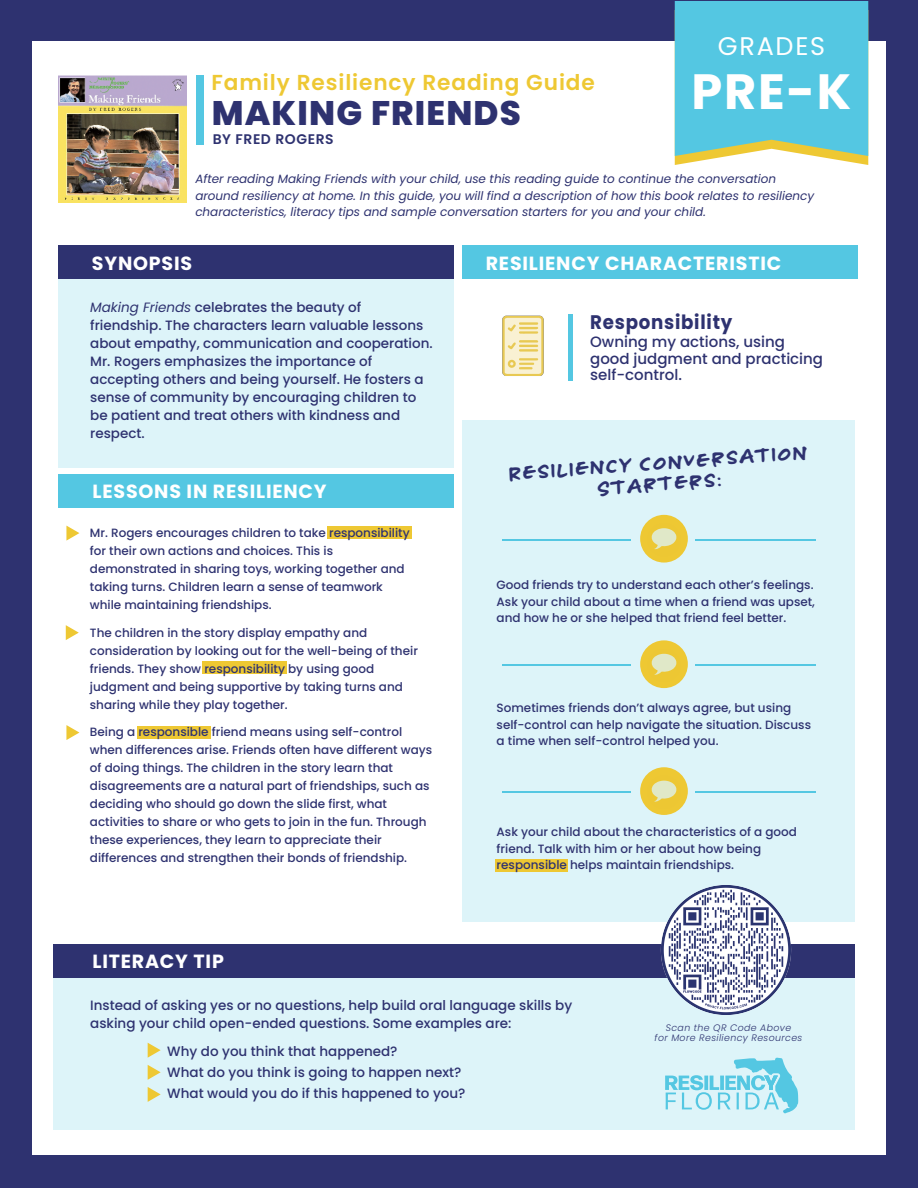
<style>
.page{position:relative;width:918px;height:1188px;background:#2e3270}
.page>*{position:absolute;margin:0;border:0;box-sizing:border-box;transform-origin:0 0}
.t1{font:700 49.5px "Poppins";color:#fff}
.t2{font:800 34.05px "Poppins";letter-spacing:.035em;color:#2e3270}
.t3{font:25.5px "Poppins";letter-spacing:.07em;color:#fff}
.t4{font:600 21.6px "Poppins";letter-spacing:.04em;color:#eec833}
.t5{font:21.3px/21px "Turbinado Hand Pro";color:#2e3270;text-align:center}
.t6{font:700 19.65px "Poppins";letter-spacing:.04em;color:#2e3270;scale:.93 1}
.t7{font:700 19.05px "Poppins";letter-spacing:.04em;color:#fff}
.t8{font:500 15px/16.5px "Poppins";color:#2e3270}
.t9{font:600 13.95px "Poppins";letter-spacing:.04em;color:#2e3270}
.t10{font:500 13.5px/18px "Poppins";color:#2e3270}
.t11{font:500 12px/18px "Poppins";color:#2e3270}
.t12{font:italic 12px/16.5px "Poppins";color:#2e3270}
.t13{font:italic 300 9.45px/10.5px "Poppins";letter-spacing:.04em;color:#2d3370;text-align:center}
.s1{font-weight:400;font-style:italic}
</style>
<div class="page">
<div style="left:32px;top:42px;width:854px;height:1113px;background:#fff"></div>
<div style="left:58px;top:277px;width:396px;height:190px;background:#ddf4f9"></div>
<div style="left:462px;top:420px;width:393px;height:501px;background:#ddf4f9"></div>
<svg style="left:675px;top:1px;width:193px;height:164px;background:#64c9d9"></svg>
<div style="left:58px;top:474px;width:396px;height:33px;background:#54c7e2"></div>
<div style="left:137px;top:726px;width:73px;height:13px;background:#eec833"></div>
<svg style="left:66px;top:526px;width:13px;height:15px"></svg>
<svg style="left:66px;top:625px;width:13px;height:15px"></svg>
<div style="left:53px;top:944px;width:801px;height:186px;background:#ddf4f9"></div>
<div style="left:53px;top:944px;width:801px;height:34px;background:#2e3270"></div>
<div style="left:196px;top:75px;width:8px;height:69px;background:#54c7e2"></div>
<div style="left:58px;top:246px;width:396px;height:33px;background:#2e3270"></div>
<div style="left:462px;top:245px;width:395px;height:34px;background:#54c7e2"></div>
<img style="left:658px;top:885px;width:135px;height:130px">
<svg style="left:665px;top:1057px;width:133px;height:57px"></svg>
<div style="left:327px;top:526px;width:85px;height:13px;background:#eec833"></div>
<svg style="left:640px;top:515px;width:48px;height:48px"></svg>
<svg style="left:648px;top:524px;width:32px;height:32px"></svg>
<div style="left:648px;top:524px;width:32px;height:32px;border:1px solid #edc733;border-radius:50%"></div>
<hr style="left:502px;top:539px;width:128px;height:2px;background:#54c7e2">
<hr style="left:695px;top:539px;width:121px;height:2px;background:#54c7e2">
<svg style="left:640px;top:640px;width:48px;height:48px"></svg>
<svg style="left:648px;top:649px;width:32px;height:33px"></svg>
<div style="left:648px;top:649px;width:32px;height:33px;border:1px solid #edc733;border-radius:50%"></div>
<hr style="left:502px;top:665px;width:128px;height:1px;background:#54c7e2">
<hr style="left:695px;top:665px;width:121px;height:1px;background:#54c7e2">
<svg style="left:640px;top:767px;width:48px;height:48px"></svg>
<svg style="left:648px;top:776px;width:32px;height:32px"></svg>
<div style="left:648px;top:776px;width:32px;height:32px;border:1px solid #edc733;border-radius:50%"></div>
<hr style="left:502px;top:791px;width:128px;height:2px;background:#54c7e2">
<hr style="left:695px;top:791px;width:121px;height:2px;background:#54c7e2">
<div style="left:568px;top:315px;width:5px;height:66px;background:#54c7e2"></div>
<img style="left:502px;top:315px;width:42px;height:61px">
<svg style="left:66px;top:725px;width:13px;height:15px"></svg>
<div style="left:202px;top:661px;width:85px;height:13px;background:#eec833"></div>
<div style="left:495px;top:859px;width:73px;height:13px;background:#eec833"></div>
<img style="left:58px;top:75px;width:128px;height:127px">
<svg style="left:148px;top:1043px;width:13px;height:15px"></svg>
<svg style="left:148px;top:1065px;width:13px;height:15px"></svg>
<svg style="left:148px;top:1087px;width:13px;height:15px"></svg>
<h3 class="t4" style="left:211px;top:70px;width:385px">Family Resiliency Reading Guide</h3>
<h2 class="t2" style="left:212px;top:93px;width:311px">MAKING FRIENDS</h2>
<h3 class="t3" style="left:718px;top:31px;width:109px">GRADES</h3>
<h1 class="t1" style="left:692px;top:63px;width:161px">PRE-K</h1>
<p class="t9" style="left:213px;top:131px;width:122px">BY FRED ROGERS</p>
<p class="t12" style="left:195px;top:171px;width:621px">After reading Making Friends with your child, use this reading guide to continue the conversation around resiliency at home. In this guide, you will find a description of how this book relates to resiliency characteristics, literacy tips and sample conversation starters for you and your child.</p>
<h3 class="t7" style="left:92px;top:252px;width:102px">SYNOPSIS</h3>
<h3 class="t7" style="left:486px;top:252px;width:297px">RESILIENCY CHARACTERISTIC</h3>
<p class="t10" style="left:90px;top:299px;width:344px"><span class="s1">Making Friends</span> celebrates the beauty of friendship. The characters learn valuable lessons about empathy, communication and cooperation.<br>Mr. Rogers emphasizes the importance of accepting others and being yourself. He fosters a sense of community by encouraging children to be patient and treat others with kindness and respect.</p>
<h3 class="t7" style="left:93px;top:480px;width:236px">LESSONS IN RESILIENCY</h3>
<p class="t11" style="left:90px;top:524px;width:321px">Mr. Rogers encourages children to take responsibility for their own actions and choices. This is demonstrated in sharing toys, working together and taking turns. Children learn a sense of teamwork while maintaining friendships.</p>
<p class="t11" style="left:90px;top:623px;width:330px">The children in the story display empathy and consideration by looking out for the well-being of their friends. They show responsibility by using good judgment and being supportive by taking turns and sharing while they play together.</p>
<p class="t11" style="left:90px;top:723px;width:344px">Being a responsible friend means using self-control when differences arise. Friends often have different ways of doing things. The children in the story learn that disagreements are a natural part of friendships, such as deciding who should go down the slide first, what activities to share or who gets to join in the fun. Through these experiences, they learn to appreciate their differences and strengthen their bonds of friendship.</p>
<h3 class="t6" style="left:590px;top:311px;width:154px">Responsibility</h3>
<p class="t8" style="left:590px;top:334px;width:234px">Owning my actions, using good judgment and practicing self-control.</p>
<h3 class="t5" style="left:508px;top:464px;width:301px;rotate:-4deg">Resiliency Conversation<br>Starters:</h3>
<p class="t11" style="left:497px;top:577px;width:320px;line-height:16.5px;text-align:justify">Good friends try to understand each other’s feelings.<br>Ask your child about a time when a friend was upset, and how he or she helped that friend feel better.</p>
<p class="t11" style="left:497px;top:700px;width:316px;line-height:16.5px">Sometimes friends don’t always agree, but using self-control can help navigate the situation. Discuss a time when self-control helped you.</p>
<p class="t11" style="left:497px;top:824px;width:302px;line-height:16.5px">Ask your child about the characteristics of a good friend. Talk with him or her about how being responsible helps maintain friendships.</p>
<h3 class="t7" style="left:93px;top:950px;width:133px">LITERACY TIP</h3>
<p class="t10" style="left:90px;top:996px;width:484px">Instead of asking yes or no questions, help build oral language skills by asking your child open-ended questions. Some examples are:</p>
<p class="t10" style="left:167px;top:1040px;width:300px;line-height:21px">Why do you think that happened?<br>What do you think is going to happen next?<br>What would you do if this happened to you?</p>
<p class="t13" style="left:655px;top:1022px;width:149px">Scan the QR Code Above<br>for More Resiliency Resources</p>
</div>
